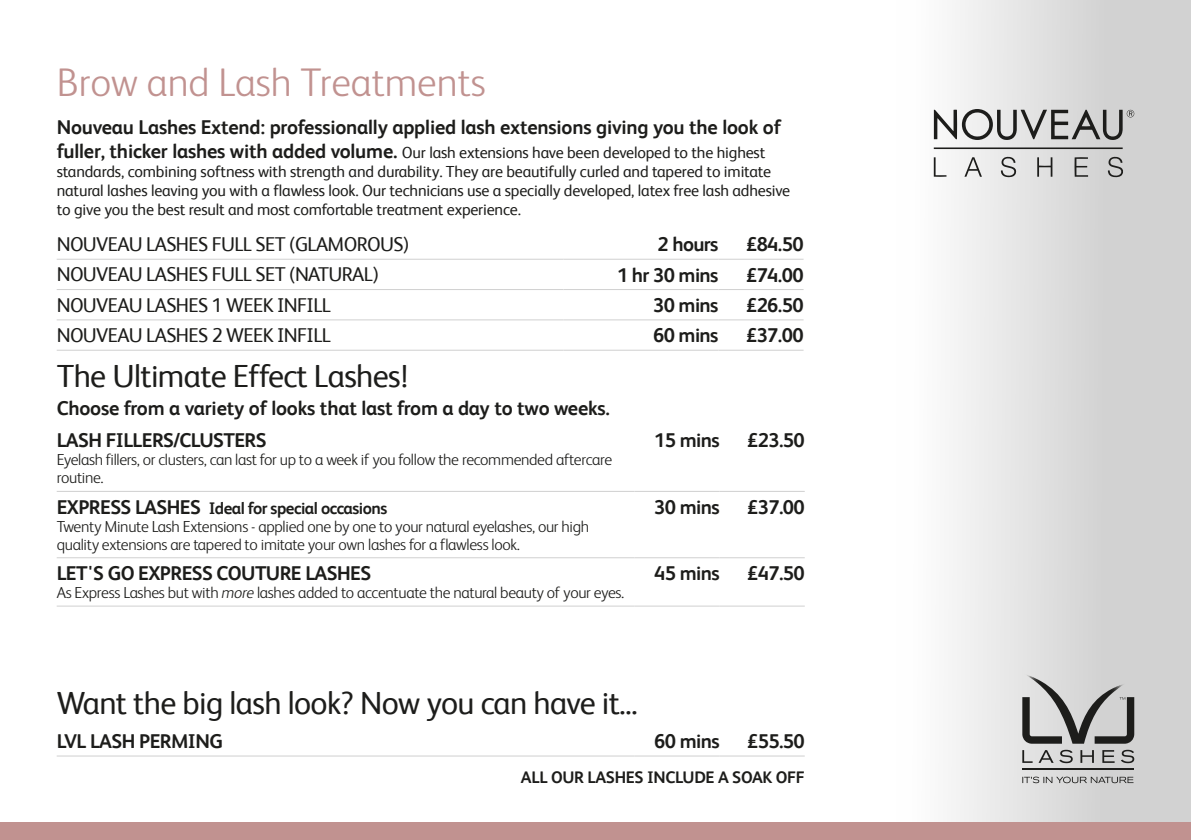
<style>
.page{position:relative;width:1191px;height:840px;background:#fff}
.page>*{position:absolute;margin:0;border:0;box-sizing:border-box;transform-origin:0 0}
.t1{font:300 40px "FS Albert";color:#c19290}
.t2{font:32px "FS Albert";letter-spacing:-.02em;color:#1d1d1b}
.t3{font:700 20px "FS Albert";letter-spacing:-.03em;color:#1d1d1b}
.t4{font:700 20px "FS Albert";letter-spacing:-.01em;color:#1d1d1b}
.t5{font:20px "FS Albert";letter-spacing:-.03em;color:#1d1d1b}
.t6{font:700 16.8px "FS Albert";letter-spacing:-.03em;color:#1d1d1b}
.t7{font:16px/19.2px "FS Albert";letter-spacing:-.01em;color:#1d1d1b}
.t8{font:300 16px/18px "FS Albert";letter-spacing:-.02em;color:#1d1d1b}
.s1{font-weight:700;font-size:20px}
.s2{font-size:20px}
.s3{font-style:italic}
</style>
<div class="page">
<hr style="left:57px;top:259px;width:506px;height:1px;background:#d0d0d0">
<hr style="left:563px;top:259px;width:155px;height:1px;background:#d0d0d0">
<hr style="left:718px;top:259px;width:85px;height:1px;background:#d0d0d0">
<hr style="left:57px;top:289px;width:506px;height:1px;background:#d0d0d0">
<hr style="left:563px;top:289px;width:155px;height:1px;background:#d0d0d0">
<hr style="left:718px;top:289px;width:85px;height:1px;background:#d0d0d0">
<hr style="left:57px;top:319px;width:506px;height:1px;background:#d0d0d0">
<hr style="left:563px;top:319px;width:155px;height:1px;background:#d0d0d0">
<hr style="left:718px;top:319px;width:85px;height:1px;background:#d0d0d0">
<hr style="left:57px;top:349px;width:506px;height:1px;background:#d0d0d0">
<hr style="left:563px;top:349px;width:155px;height:1px;background:#d0d0d0">
<hr style="left:718px;top:349px;width:85px;height:1px;background:#d0d0d0">
<div style="left:896px;top:0;width:295px;height:839px;background:linear-gradient(to right,#fdfdfd,#c8c8c8)"></div>
<hr style="left:57px;top:755px;width:577px;height:1px;background:#d0d0d0">
<hr style="left:634px;top:755px;width:85px;height:1px;background:#d0d0d0">
<hr style="left:719px;top:755px;width:85px;height:1px;background:#d0d0d0">
<hr style="left:1022px;top:768px;width:112px;height:1px;background:#1d1d1b">
<svg style="left:1022px;top:776px;width:111px;height:6px"></svg>
<svg style="left:1022px;top:749px;width:112px;height:13px"></svg>
<svg style="left:1022px;top:673px;width:112px;height:70px;background:#a6a6a5"></svg>
<hr style="left:634px;top:491px;width:85px;height:1px;background:#d0d0d0">
<hr style="left:719px;top:491px;width:85px;height:1px;background:#d0d0d0">
<hr style="left:634px;top:557px;width:85px;height:1px;background:#d0d0d0">
<hr style="left:719px;top:557px;width:85px;height:1px;background:#d0d0d0">
<hr style="left:634px;top:605px;width:85px;height:1px;background:#d0d0d0">
<hr style="left:719px;top:605px;width:85px;height:1px;background:#d0d0d0">
<hr style="left:57px;top:491px;width:577px;height:1px;background:#d0d0d0">
<hr style="left:57px;top:557px;width:577px;height:1px;background:#d0d0d0">
<hr style="left:57px;top:605px;width:577px;height:1px;background:#d0d0d0">
<div style="left:0;top:822px;width:1191px;height:17px;background:#c19290"></div>
<svg style="left:933px;top:109px;width:201px;height:68px"></svg>
<h1 class="t1" style="left:57px;top:59px;width:430px">Brow and Lash Treatments</h1>
<p class="t4" style="left:57px;top:115px;width:725px">Nouveau Lashes Extend: professionally applied lash extensions giving you the look of</p>
<p class="t7" style="left:57px;top:142px;width:735px"><span class="s1">fuller, thicker lashes with added volume.</span> Our lash extensions have been developed to the highest standards, combining softness with strength and durability. They are beautifully curled and tapered to imitate natural lashes leaving you with a flawless look. Our technicians use a specially developed, latex free lash adhesive to give you the best result and most comfortable treatment experience.</p>
<p class="t5" style="left:57px;top:233px;width:354px">NOUVEAU LASHES FULL SET (GLAMOROUS)</p>
<p class="t3" style="left:657px;top:233px;width:62px">2 hours</p>
<p class="t3" style="left:746px;top:233px;width:59px">£84.50</p>
<p class="t5" style="left:57px;top:263px;width:324px">NOUVEAU LASHES FULL SET (NATURAL)</p>
<p class="t3" style="left:617px;top:263px;width:103px">1 hr 30 mins</p>
<p class="t3" style="left:746px;top:263px;width:59px">£74.00</p>
<p class="t5" style="left:57px;top:293px;width:276px">NOUVEAU LASHES 1 WEEK INFILL</p>
<p class="t3" style="left:653px;top:293px;width:67px">30 mins</p>
<p class="t3" style="left:746px;top:293px;width:59px">£26.50</p>
<p class="t5" style="left:57px;top:324px;width:276px">NOUVEAU LASHES 2 WEEK INFILL</p>
<p class="t3" style="left:653px;top:323px;width:67px">60 mins</p>
<p class="t3" style="left:746px;top:323px;width:59px">£37.00</p>
<h2 class="t2" style="left:57px;top:357px;width:353px">The Ultimate Effect Lashes!</h2>
<p class="t4" style="left:57px;top:396px;width:555px">Choose from a variety of looks that last from a day to two weeks.</p>
<p class="t3" style="left:57px;top:428px;width:211px">LASH FILLERS/CLUSTERS</p>
<p class="t8" style="left:57px;top:450px;width:557px">Eyelash fillers, or clusters, can last for up to a week if you follow the recommended aftercare routine.</p>
<p class="t6" style="left:57px;top:498px;width:332px"><span class="s2">EXPRESS LASHES</span> Ideal for special occasions</p>
<p class="t8" style="left:57px;top:517px;width:534px">Twenty Minute Lash Extensions - applied one by one to your natural eyelashes, our high quality extensions are tapered to imitate your own lashes for a flawless look.</p>
<p class="t3" style="left:57px;top:561px;width:316px">LET'S GO EXPRESS COUTURE LASHES</p>
<p class="t8" style="left:57px;top:583px;width:569px">As Express Lashes but with <span class="s3">more</span> lashes added to accentuate the natural beauty of your eyes.</p>
<p class="t3" style="left:654px;top:428px;width:67px">15 mins</p>
<p class="t3" style="left:747px;top:428px;width:59px">£23.50</p>
<p class="t3" style="left:654px;top:495px;width:67px">30 mins</p>
<p class="t3" style="left:747px;top:495px;width:59px">£37.00</p>
<p class="t3" style="left:654px;top:561px;width:67px">45 mins</p>
<p class="t3" style="left:747px;top:561px;width:59px">£47.50</p>
<h2 class="t2" style="left:57px;top:684px;width:582px">Want the big lash look? Now you can have it...</h2>
<p class="t3" style="left:57px;top:729px;width:168px">LVL LASH PERMING</p>
<p class="t3" style="left:654px;top:729px;width:67px">60 mins</p>
<p class="t3" style="left:747px;top:729px;width:59px">£55.50</p>
<p class="t6" style="left:521px;top:767px;width:285px">ALL OUR LASHES INCLUDE A SOAK OFF</p>
</div>
